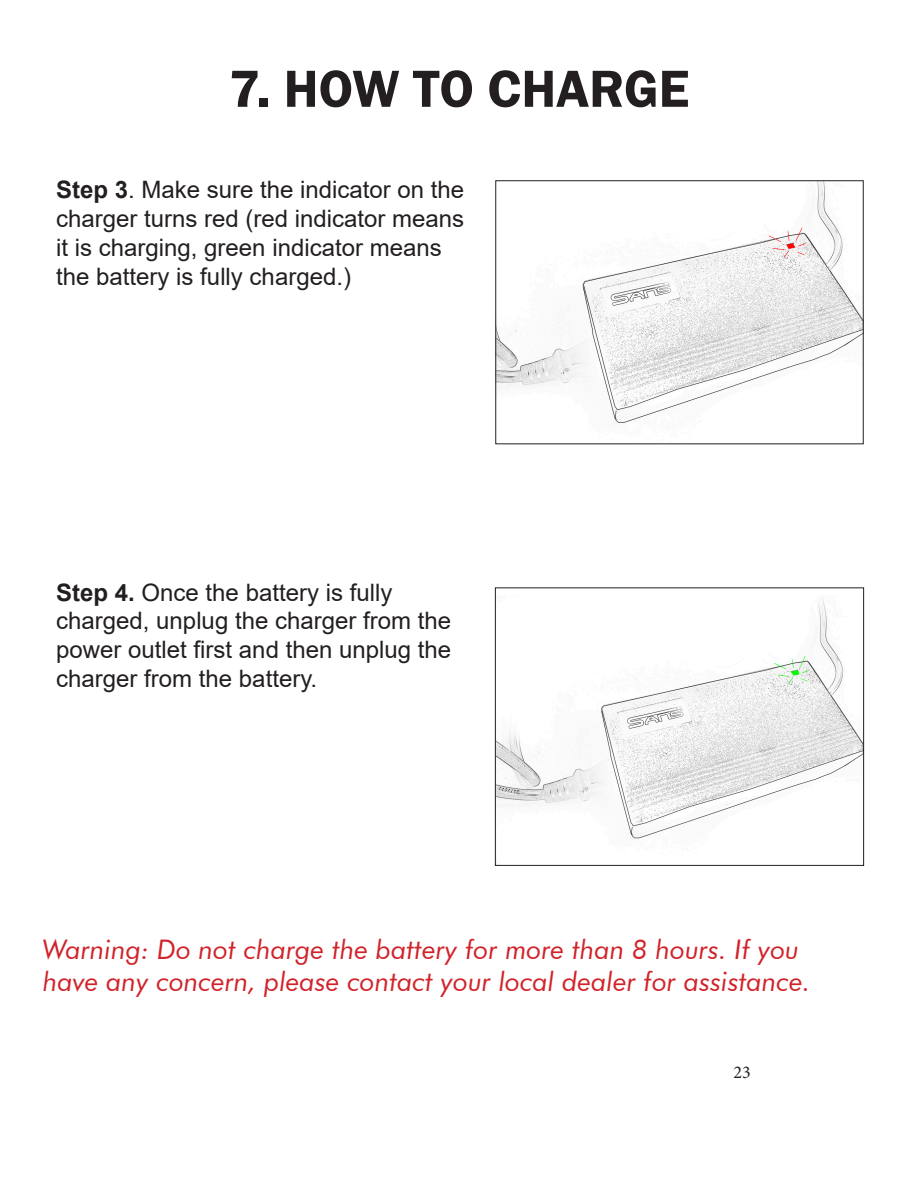
<style>
.page{position:relative;width:918px;height:1188px;background:#fff}
.page>*{position:absolute;margin:0;border:0;box-sizing:border-box;transform-origin:0 0}
.Arial_rounded_MT_bol{font:600 54px "Franklin Gothic";color:#231f20}
.t1{font:italic 27px/32.4px "Futura BT";color:#d1232a}
.arial_16pt{font:24px/28.8px "Arial";color:#231f20}
.t2{font:18px "Minion Pro";color:#231f20}
.s1{font-weight:700}
</style>
<div class="page">
<img style="left:497px;top:182px;width:365px;height:241px">
<div style="left:495px;top:180px;width:369px;height:264px;border:1px solid #231f20"></div>
<img style="left:497px;top:597px;width:365px;height:242px">
<div style="left:495px;top:587px;width:369px;height:279px;border:1px solid #231f20"></div>
<p class="Arial_rounded_MT_bol" style="left:229px;top:56px;width:462px">7. HOW TO CHARGE</p>
<p class="arial_16pt" style="left:56px;top:175px;width:409px"><span class="s1">Step 3</span>. Make sure the indicator on the charger turns red (red indicator means it is charging, green indicator means the battery is fully charged.)</p>
<p class="arial_16pt" style="left:56px;top:578px;width:396px"><span class="s1">Step 4.</span> Once the battery is fully charged, unplug the charger from the power outlet first and then unplug the charger from the battery.</p>
<p class="t1" style="left:43px;top:933px;width:769px">Warning: Do not charge the battery for more than 8 hours. If you have any concern, please contact your local dealer for assistance.</p>
<p class="t2" style="left:734px;top:1060px;width:19px">23</p>
</div>
